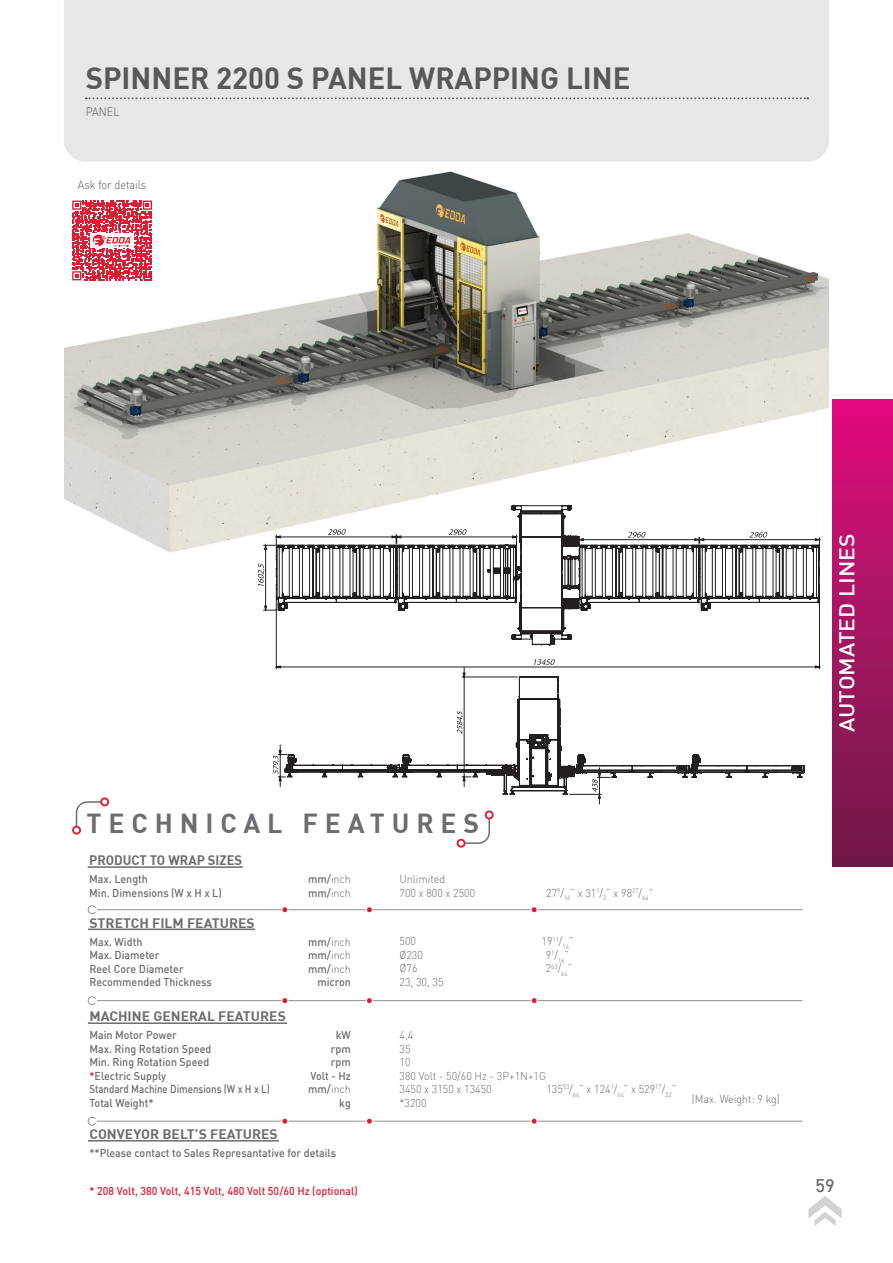
<style>
.page{position:relative;width:893px;height:1263px;background:#fff}
.page>*{position:absolute;margin:0;border:0;box-sizing:border-box;transform-origin:0 0}
.t1{font:700 30px "DIN";color:#57585a}
.t2{font:700 27px "DIN";letter-spacing:.26em;color:#6c6d70}
.t3{font:500 21px "DIN";color:#fff;scale:1.09 1}
.t4{font:500 18px "DIN";color:#6c6d70}
.t5{font:700 13.5px "DIN";color:#6c6d70}
.t6{font:700 13.5px "DIN";color:#6c6d70;scale:.96 1}
.t7{font:300 12px "DIN";color:#57585a;scale:.91 1}
.t8{font:500 11.25px/13.5px "DIN";color:#6c6d70;scale:.95 1}
.t9{font:300 11.25px/13.5px "DIN";color:#6c6d70;scale:.95 1}
.t10{font:500 11.25px "DIN";color:#de1d34;scale:.95 1}
.t11{font:300 6.6px "DIN";color:#6c6d70;scale:.95 1}
.s1{font-weight:500}
.s2{color:#de1d34}
.s3{font-weight:300}
.s4{font-size:11.25px}
</style>
<div class="page">
<div style="left:64px;top:0;width:765px;height:162px;background:#e6e7e9"></div>
<svg style="left:86px;top:97px;width:722px;height:2px"></svg>
<svg style="left:808px;top:1196px;width:34px;height:30px"></svg>
<img style="left:64px;top:171px;width:765px;height:382px">
<div style="left:832px;top:399px;width:61px;height:468px;background:linear-gradient(to bottom,#e00d7e,#6d1c46)"></div>
<svg style="left:72px;top:797px;width:38px;height:38px"></svg>
<svg style="left:456px;top:810px;width:38px;height:38px"></svg>
<hr style="left:88px;top:866px;width:155px;height:2px;background:#6c6d70">
<hr style="left:88px;top:928px;width:167px;height:2px;background:#6c6d70">
<hr style="left:88px;top:1140px;width:191px;height:1px;background:#6c6d70">
<hr style="left:88px;top:1022px;width:199px;height:2px;background:#6c6d70">
<hr style="left:93px;top:909px;width:709px;height:1px;background:#939598">
<div style="left:88px;top:905px;width:9px;height:9px;border:1px solid #939598;border-radius:50%"></div>
<div style="left:366px;top:906px;width:7px;height:7px;background:#fff;border-radius:50%"></div>
<svg style="left:367px;top:907px;width:5px;height:5px"></svg>
<svg style="left:532px;top:907px;width:5px;height:5px"></svg>
<svg style="left:282px;top:907px;width:5px;height:5px"></svg>
<hr style="left:93px;top:1121px;width:709px;height:1px;background:#939598">
<div style="left:88px;top:1117px;width:9px;height:9px;border:1px solid #939598;border-radius:50%"></div>
<svg style="left:367px;top:1119px;width:5px;height:5px"></svg>
<svg style="left:532px;top:1119px;width:5px;height:5px"></svg>
<svg style="left:282px;top:1119px;width:5px;height:5px"></svg>
<hr style="left:93px;top:1000px;width:709px;height:1px;background:#939598">
<div style="left:88px;top:996px;width:9px;height:9px;border:1px solid #939598;border-radius:50%"></div>
<div style="left:366px;top:997px;width:7px;height:7px;background:#fff;border-radius:50%"></div>
<svg style="left:367px;top:998px;width:5px;height:5px"></svg>
<svg style="left:532px;top:998px;width:5px;height:5px"></svg>
<svg style="left:282px;top:998px;width:5px;height:5px"></svg>
<hr style="left:819px;top:591px;width:1px;height:78px;background:#231f20">
<hr style="left:276px;top:591px;width:1px;height:78px;background:#231f20">
<svg style="left:258px;top:529px;width:18px;height:82px"></svg>
<svg style="left:276px;top:504px;width:544px;height:142px"></svg>
<svg style="left:273px;top:659px;width:546px;height:145px"></svg>
<svg style="left:284px;top:676px;width:521px;height:119px"></svg>
<svg style="left:70px;top:198px;width:85px;height:85px"></svg>
<svg style="left:72px;top:201px;width:80px;height:79px"></svg>
<h1 class="t1" style="left:86px;top:58px;width:546px">SPINNER 2200 S PANEL WRAPPING LINE</h1>
<p class="t7" style="left:86px;top:105px;width:39px">PANEL</p>
<p class="t7" style="left:78px;top:178px;width:77px">Ask for details</p>
<h2 class="t2" style="left:87px;top:806px;width:394px">TECHNICAL FEATURES</h2>
<p class="t6" style="left:89px;top:851px;width:161px">PRODUCT TO WRAP SIZES</p>
<p class="t8" style="left:89px;top:872px;width:141px">Max. Length<br>Min. Dimensions (W x H x L)</p>
<p class="t9" style="left:308px;top:872px;width:46px"><span class="s1">mm/</span>inch <span class="s1">mm/</span>inch</p>
<p class="t9" style="left:399px;top:872px;width:81px">Unlimited<br>700 x 800 x 2500</p>
<p class="t5" style="left:89px;top:914px;width:167px">STRETCH FILM FEATURES</p>
<p class="t9" style="left:546px;top:885px;width:114px">27<sup>9</sup>/<sub>16</sub>” x 31<sup>1</sup>/<sub>2</sub>” x 98<sup>27</sup>/<sub>64</sub>”</p>
<p class="t8" style="left:89px;top:934px;width:130px">Max. Width<br>Max. Diameter<br>Reel Core Diameter<br>Recommended Thickness</p>
<p class="t5" style="left:89px;top:1008px;width:198px">MACHINE GENERAL FEATURES</p>
<p class="t8" style="left:89px;top:1028px;width:192px">Main Motor Power<br>Max. Ring Rotation Speed<br>Min. Ring Rotation Speed<br><span class="s2">*</span>Electric Supply<br>Standard Machine Dimensions (W x H x L)<br>Total Weight*</p>
<p class="t5" style="left:89px;top:1125px;width:190px">CONVEYOR BELT’S FEATURES</p>
<p class="t8" style="left:308px;top:934px;width:46px;text-align:right">mm/<span class="s3">inch </span>mm/<span class="s3">inch </span>mm/<span class="s3">inch </span>micron</p>
<p class="t8" style="left:308px;top:1028px;width:46px;text-align:right">kW<br>rpm rpm<br>Volt - Hz mm/<span class="s3">inch </span>kg</p>
<p class="t8" style="left:89px;top:1146px;width:261px">**Please contact to Sales Represantative for details</p>
<p class="t10" style="left:89px;top:1183px;width:284px">* 208 Volt, 380 Volt, 415 Volt, 480 Volt 50/60 Hz (optional)</p>
<p class="t9" style="left:399px;top:934px;width:19px">500</p>
<p class="t9" style="left:542px;top:934px;width:35px">19<sup>11</sup>/<sub>16</sub>”</p>
<p class="t9" style="left:399px;top:948px;width:26px">Ø230</p>
<p class="t9" style="left:546px;top:948px;width:26px">9<sup>1</sup>/<sub>16</sub>”</p>
<p class="t9" style="left:399px;top:961px;width:20px">Ø76</p>
<p class="t11" style="left:546px;top:966px;width:29px"><span class="s4">2</span>63<span class="s4">/</span>64<span class="s4">”</span></p>
<p class="t9" style="left:399px;top:975px;width:48px">23, 30, 35</p>
<p class="t9" style="left:399px;top:1028px;width:156px">4,4<br>35<br>10<br>380 Volt - 50/60 Hz - 3P+1N+1G<br>3450 x 3150 x 13450</p>
<p class="t9" style="left:546px;top:1082px;width:138px">135<sup>53</sup>/<sub>64</sub>” x 124<sup>1</sup>/<sub>64</sub>” x 529<sup>17</sup>/<sub>32</sub>”</p>
<p class="t9" style="left:399px;top:1096px;width:30px">*3200</p>
<p class="t9" style="left:692px;top:1092px;width:94px">(Max. Weight: 9 kg)</p>
<h3 class="t3" style="left:833px;top:732px;width:184px;rotate:-90deg">AUTOMATED LINES</h3>
<h3 class="t4" style="left:815px;top:1174px;width:21px">59</h3>
</div>
